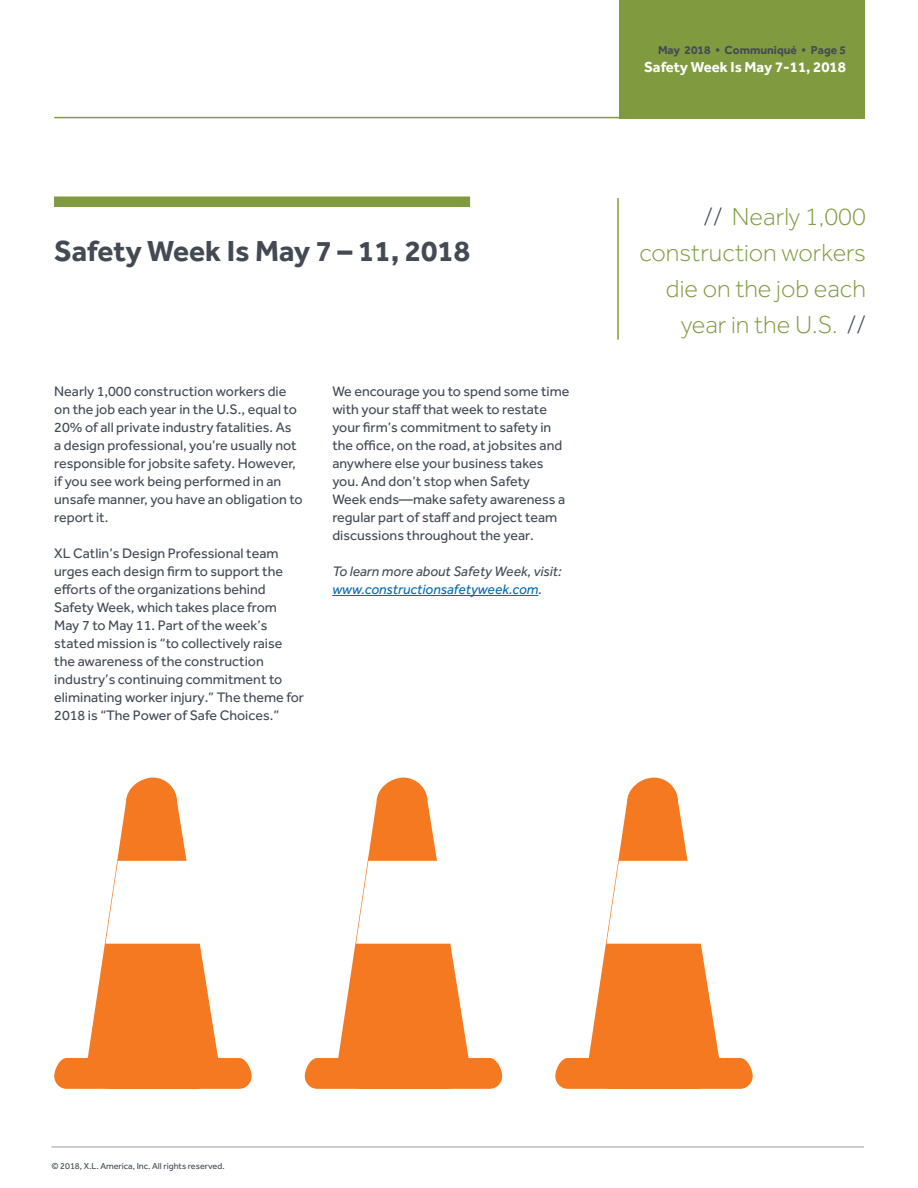
<style>
.page{position:relative;width:918px;height:1188px;background:#fff}
.page>*{position:absolute;margin:0;border:0;box-sizing:border-box;transform-origin:0 0}
.t1{font:700 30px "Effra";color:#434a54}
.t2{font:300 25.5px/36px "Effra";color:#809a40;text-align:right}
.t3{font:700 15px "Effra";color:#fff}
.t4{font:14.25px/18px "Effra";color:#434a54}
.t5{font:italic 14.25px/18px "Effra";color:#434a54}
.t6{font:700 12px "Effra";color:#434a54}
.t7{font:9px "Effra";color:#434a54}
.s1{color:#006bb0}
.s2{color:#434a54}
</style>
<div class="page">
<div style="left:619px;top:0;width:245px;height:118px;background:#809a40"></div>
<hr style="left:54px;top:117px;width:810px;height:1px;background:#809a40">
<hr style="left:51px;top:1146px;width:813px;height:2px;background:#bebdc1">
<hr style="left:617px;top:198px;width:2px;height:142px;background:#809a40">
<hr style="left:332px;top:595px;width:206px;height:1px;background:#006bb0">
<div style="left:54px;top:196px;width:416px;height:11px;background:#809a40"></div>
<div style="left:54px;top:1058px;width:198px;height:31px;background:#f47920;border-radius:13px"></div>
<svg style="left:87px;top:778px;width:132px;height:311px"></svg>
<div style="left:305px;top:1058px;width:197px;height:31px;background:#f47920;border-radius:13px"></div>
<svg style="left:337px;top:778px;width:133px;height:311px"></svg>
<div style="left:555px;top:1058px;width:198px;height:31px;background:#f47920;border-radius:13px"></div>
<svg style="left:588px;top:778px;width:132px;height:311px"></svg>
<h1 class="t1" style="left:54px;top:233px;width:418px">Safety Week Is May 7 – 11, 2018</h1>
<p class="t4" style="left:54px;top:382px;width:250px">Nearly 1,000 construction workers die on the job each year in the U.S., equal to 20% of all private industry fatalities. As<br>a design professional, you’re usually not responsible for jobsite safety. However, if you see work being performed in an unsafe manner, you have an obligation to report it.</p>
<p class="t4" style="left:54px;top:544px;width:251px">XL Catlin’s Design Professional team urges each design firm to support the efforts of the organizations behind Safety Week, which takes place from May 7 to May 11. Part of the week’s stated mission is “to collectively raise the awareness of the construction industry’s continuing commitment to eliminating worker injury.” The theme for 2018 is “The Power of Safe Choices.”</p>
<p class="t4" style="left:332px;top:382px;width:239px">We encourage you to spend some time with your staff that week to restate your firm’s commitment to safety in the office, on the road, at jobsites and anywhere else your business takes you. And don’t stop when Safety<br>Week ends—make safety awareness a regular part of staff and project team discussions throughout the year.</p>
<p class="t5" style="left:332px;top:562px;width:231px">To learn more about Safety Week, visit: <span class="s1">www.constructionsafetyweek.com</span>.</p>
<p class="t6" style="left:658px;top:43px;width:189px">May 2018 • Communiqué • Page 5</p>
<p class="t3" style="left:644px;top:58px;width:203px">Safety Week Is May 7-11, 2018</p>
<h2 class="t2" style="left:640px;top:198px;width:228px"><span class="s2">//</span> Nearly 1,000 construction workers die on the job each year in the U.S. <span class="s2">//</span></h2>
<p class="t7" style="left:51px;top:1161px;width:175px">© 2018, X.L. America, Inc. All rights reserved.</p>
</div>
